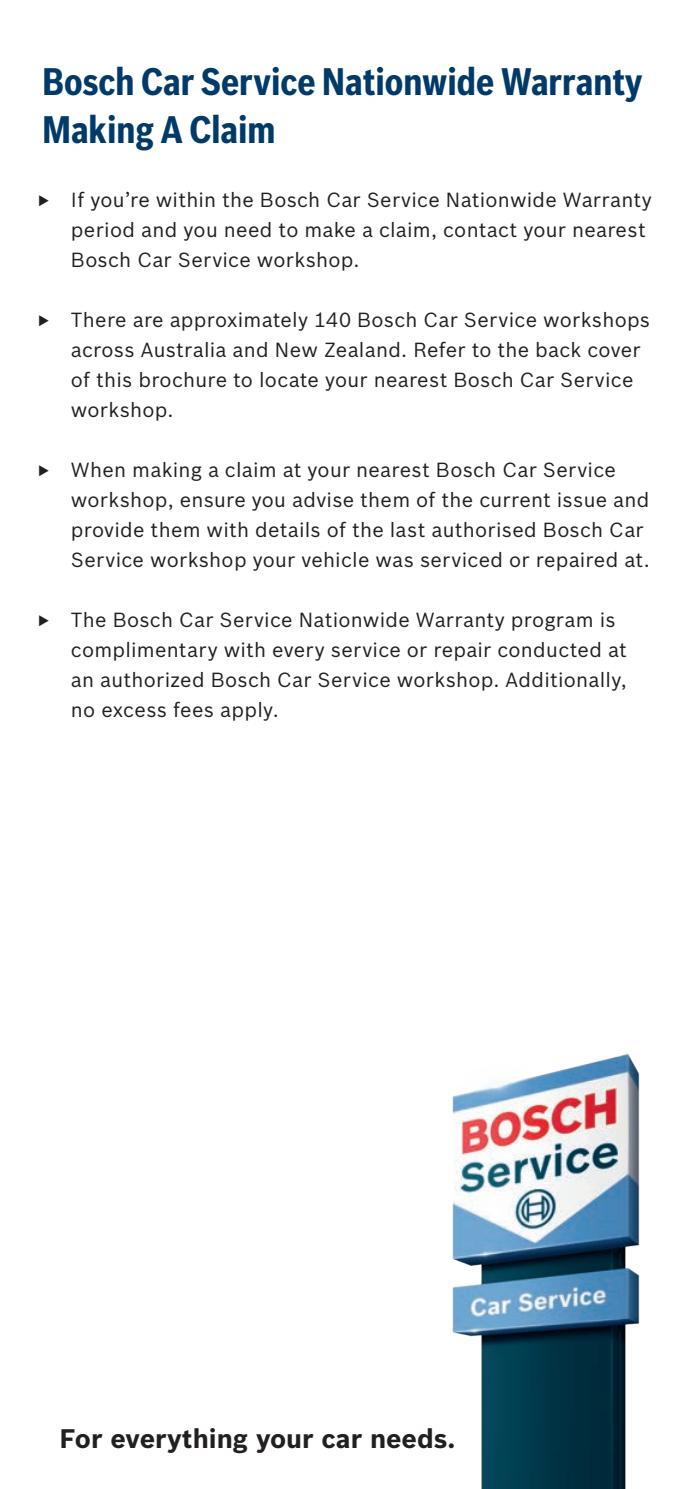
<style>
.page{position:relative;width:688px;height:1489px;background:#fff}
.page>*{position:absolute;margin:0;border:0;box-sizing:border-box;transform-origin:0 0}
.t1{font:700 37.5px/48px "Bosch Sans Cond";color:#003a6a}
.t2{font:700 26.25px "Bosch Sans";color:#231f20}
.t3{font:20px/30px "Bosch Sans";letter-spacing:.015em;color:#231f20}
</style>
<div class="page">
<img style="left:452px;top:1054px;width:188px;height:434px">
<p class="t1" style="left:43px;top:57px;width:601px">Bosch Car Service Nationwide Warranty<br>Making A Claim</p>
<p class="t3" style="left:71px;top:184px;width:582px">If you’re within the Bosch Car Service Nationwide Warranty period and you need to make a claim, contact your nearest<br>Bosch Car Service workshop.</p>
<p class="t3" style="left:71px;top:304px;width:580px">There are approximately 140 Bosch Car Service workshops across Australia and New Zealand. Refer to the back cover of this brochure to locate your nearest Bosch Car Service workshop.</p>
<p class="t3" style="left:71px;top:454px;width:580px">When making a claim at your nearest Bosch Car Service workshop, ensure you advise them of the current issue and provide them with details of the last authorised Bosch Car Service workshop your vehicle was serviced or repaired at.</p>
<p class="t3" style="left:71px;top:604px;width:557px">The Bosch Car Service Nationwide Warranty program is complimentary with every service or repair conducted at an authorized Bosch Car Service workshop. Additionally, no excess fees apply.</p>
<p class="t2" style="left:60px;top:1422px;width:397px">For everything your car needs.</p>
</div>
